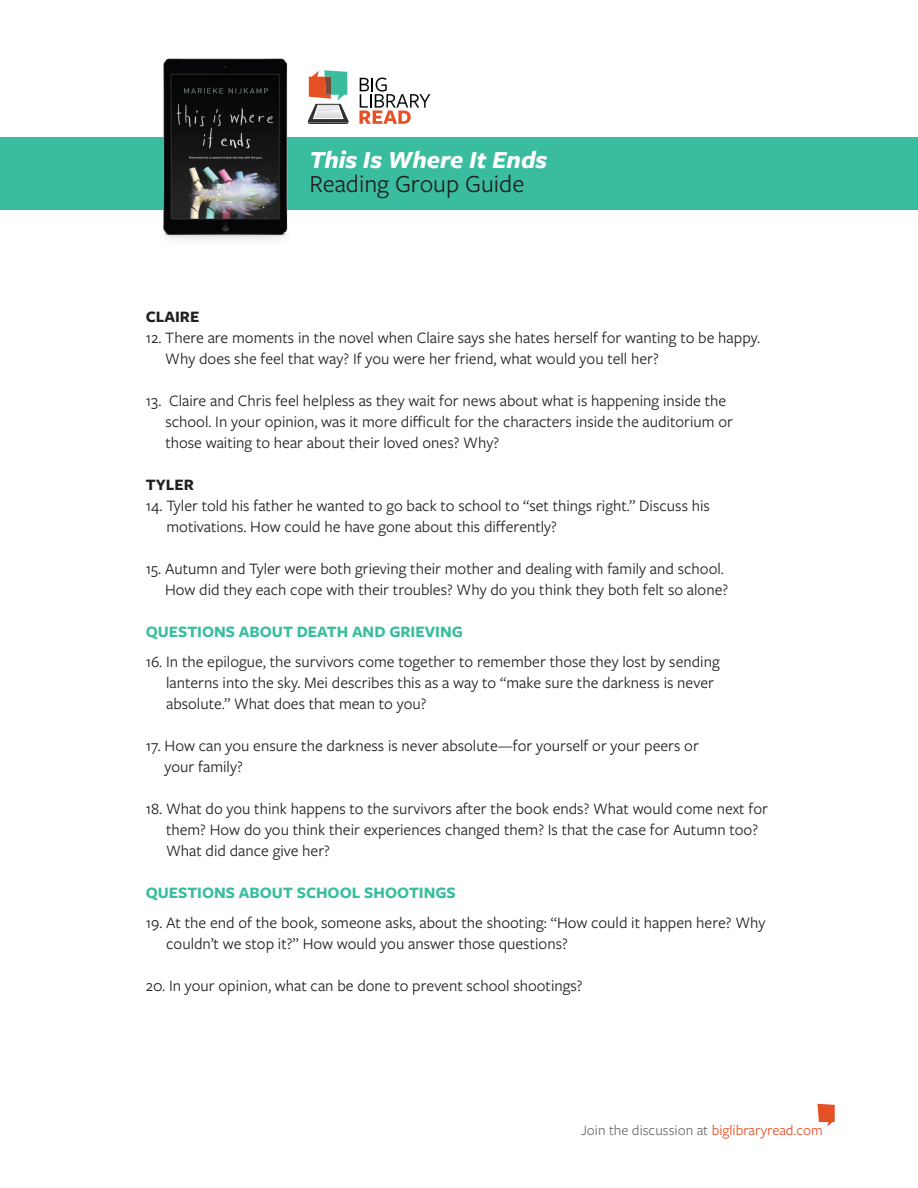
<style>
.page{position:relative;width:918px;height:1188px;background:#fff}
.page>*{position:absolute;margin:0;border:0;box-sizing:border-box;transform-origin:0 0}
.t1{font:italic 700 25.5px "Freight Sans Pro";color:#fff}
.t2{font:25.5px "Freight Sans Pro";color:#231f20}
.t3{font:16.5px/21px "Freight Sans Pro";color:#231f20}
.t4{font:700 16.5px "Freight Sans Pro";color:#3abd9e}
.t5{font:700 16.5px "Freight Sans Pro";color:#231f20}
.t6{font:15px "Freight Sans Pro";color:#6c6d70}
.s1{color:#e65025}
</style>
<div class="page">
<svg style="left:359px;top:78px;width:71px;height:46px"></svg>
<svg style="left:308px;top:70px;width:41px;height:54px"></svg>
<div style="left:0;top:137px;width:917px;height:72px;background:#3abd9e"></div>
<img style="left:153px;top:58px;width:144px;height:182px">
<svg style="left:817px;top:1104px;width:18px;height:22px"></svg>
<h1 class="t1" style="left:310px;top:142px;width:239px">This Is Where It Ends</h1>
<h1 class="t2" style="left:310px;top:167px;width:216px">Reading Group Guide</h1>
<p class="t5" style="left:146px;top:305px;width:55px">CLAIRE</p>
<p class="t3" style="left:165px;top:326px;width:596px;text-indent:-19px">12. There are moments in the novel when Claire says she hates herself for wanting to be happy.<br>Why does she feel that way? If you were her friend, what would you tell her?</p>
<p class="t3" style="left:165px;top:389px;width:569px;text-indent:-20px">13. Claire and Chris feel helpless as they wait for news about what is happening inside the school. In your opinion, was it more difficult for the characters inside the auditorium or those waiting to hear about their loved ones? Why?</p>
<p class="t5" style="left:146px;top:473px;width:50px">TYLER</p>
<p class="t3" style="left:166px;top:494px;width:545px;text-indent:-21px">14. Tyler told his father he wanted to go back to school to “set things right.” Discuss his motivations. How could he have gone about this differently?</p>
<p class="t3" style="left:146px;top:557px;width:584px;text-align:right">15. Autumn and Tyler were both grieving their mother and dealing with family and school.<br>How did they each cope with their troubles? Why do you think they both felt so alone?</p>
<p class="t4" style="left:146px;top:620px;width:319px">QUESTIONS ABOUT DEATH AND GRIEVING</p>
<p class="t3" style="left:166px;top:650px;width:555px;text-indent:-20px">16. In the epilogue, the survivors come together to remember those they lost by sending lanterns into the sky. Mei describes this as a way to “make sure the darkness is never absolute.” What does that mean to you?</p>
<p class="t3" style="left:165px;top:734px;width:536px;text-indent:-19px">17. How can you ensure the darkness is never absolute—for yourself or your peers or your family?</p>
<p class="t3" style="left:166px;top:797px;width:604px;text-indent:-20px">18. What do you think happens to the survivors after the book ends? What would come next for them? How do you think their experiences changed them? Is that the case for Autumn too?<br>What did dance give her?</p>
<p class="t4" style="left:146px;top:881px;width:312px">QUESTIONS ABOUT SCHOOL SHOOTINGS</p>
<p class="t3" style="left:166px;top:911px;width:601px;text-indent:-20px">19. At the end of the book, someone asks, about the shooting: “How could it happen here? Why couldn’t we stop it?” How would you answer those questions?</p>
<p class="t3" style="left:146px;top:974px;width:438px">20. In your opinion, what can be done to prevent school shootings?</p>
<p class="t6" style="left:581px;top:1120px;width:244px">Join the discussion at <span class="s1">biglibraryread.com</span></p>
</div>
